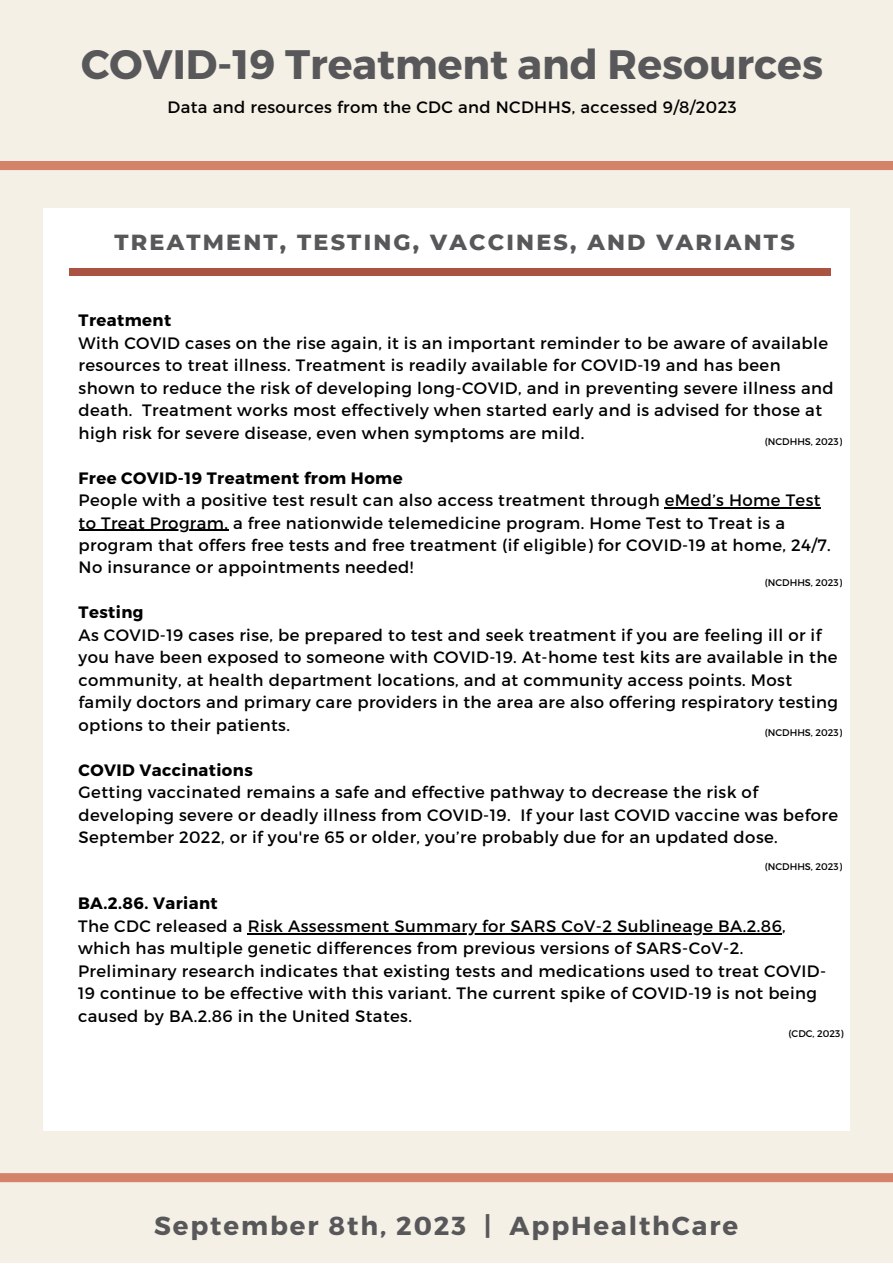
<style>
.page{position:relative;width:893px;height:1264px;background:#fff}
.page>*{position:absolute;margin:0;border:0;box-sizing:border-box;transform-origin:0 0}
.t1{font:700 41.1px "Montserrat";color:#58585a}
.t2{font:700 26.1px "Montserrat";letter-spacing:.075em;color:#58585a}
.t3{font:800 22.35px "Montserrat";letter-spacing:.1em;color:#58585a}
.t4{font:16.5px/22.5px "Montserrat";letter-spacing:.025em;color:#000}
.t5{font:700 16.5px "Montserrat";letter-spacing:.025em;color:#000}
.t6{font:9.6px "Montserrat";color:#000}
</style>
<div class="page">
<div style="left:0;top:0;width:892px;height:1262px;background:#f5f0e6"></div>
<div style="left:0;top:161px;width:892px;height:9px;background:#d4826a"></div>
<div style="left:43px;top:208px;width:806px;height:922px;background:#fff"></div>
<div style="left:70px;top:269px;width:761px;height:6px;background:#aa5342"></div>
<svg style="left:0;top:1173px;width:892px;height:9px;background:#d4836b"></svg>
<hr style="left:664px;top:507px;width:157px;height:1px;background:#000">
<hr style="left:79px;top:529px;width:149px;height:1px;background:#000">
<hr style="left:248px;top:933px;width:534px;height:1px;background:#000">
<p class="t1" style="left:81px;top:38px;width:743px">COVID-19 Treatment and Resources</p>
<p class="t4" style="left:167px;top:95px;width:570px">Data and resources from the CDC and NCDHHS, accessed 9/8/2023</p>
<p class="t3" style="left:114px;top:228px;width:681px">TREATMENT, TESTING, VACCINES, AND VARIANTS</p>
<p class="t5" style="left:79px;top:309px;width:94px">Treatment</p>
<p class="t4" style="left:79px;top:330px;width:756px">With COVID cases on the rise again, it is an important reminder to be aware of available resources to treat illness. Treatment is readily available for COVID-19 and has been shown to reduce the risk of developing long-COVID, and in preventing severe illness and death. Treatment works most effectively when started early and is advised for those at high risk for severe disease, even when symptoms are mild.</p>
<p class="t5" style="left:79px;top:467px;width:325px">Free COVID-19 Treatment from Home</p>
<p class="t4" style="left:79px;top:488px;width:753px">People with a positive test result can also access treatment through eMed’s Home Test to Treat Program, a free nationwide telemedicine program. Home Test to Treat is a program that offers free tests and free treatment (if eligible) for COVID-19 at home, 24/7.<br>No insurance or appointments needed!</p>
<p class="t5" style="left:79px;top:602px;width:66px">Testing</p>
<p class="t4" style="left:79px;top:623px;width:761px">As COVID-19 cases rise, be prepared to test and seek treatment if you are feeling ill or if you have been exposed to someone with COVID-19. At-home test kits are available in the community, at health department locations, and at community access points. Most family doctors and primary care providers in the area are also offering respiratory testing options to their patients.</p>
<p class="t5" style="left:79px;top:759px;width:176px">COVID Vaccinations</p>
<p class="t4" style="left:79px;top:780px;width:761px">Getting vaccinated remains a safe and effective pathway to decrease the risk of developing severe or deadly illness from COVID-19. If your last COVID vaccine was before<br>September 2022, or if you're 65 or older, you’re probably due for an updated dose.</p>
<p class="t6" style="left:764px;top:435px;width:79px">(NCDHHS, 2023)</p>
<p class="t6" style="left:764px;top:576px;width:79px">(NCDHHS, 2023)</p>
<p class="t6" style="left:764px;top:726px;width:79px">(NCDHHS, 2023)</p>
<p class="t6" style="left:764px;top:860px;width:79px">(NCDHHS, 2023)</p>
<p class="t5" style="left:78px;top:892px;width:141px">BA.2.86. Variant</p>
<p class="t4" style="left:78px;top:914px;width:749px">The CDC released a Risk Assessment Summary for SARS CoV-2 Sublineage BA.2.86, which has multiple genetic differences from previous versions of SARS-CoV-2.<br>Preliminary research indicates that existing tests and medications used to treat COVID-19 continue to be effective with this variant. The current spike of COVID-19 is not being caused by BA.2.86 in the United States.</p>
<p class="t6" style="left:788px;top:1026px;width:57px">(CDC, 2023)</p>
<p class="t2" style="left:154px;top:1208px;width:585px">September 8th, 2023 | AppHealthCare</p>
</div>
